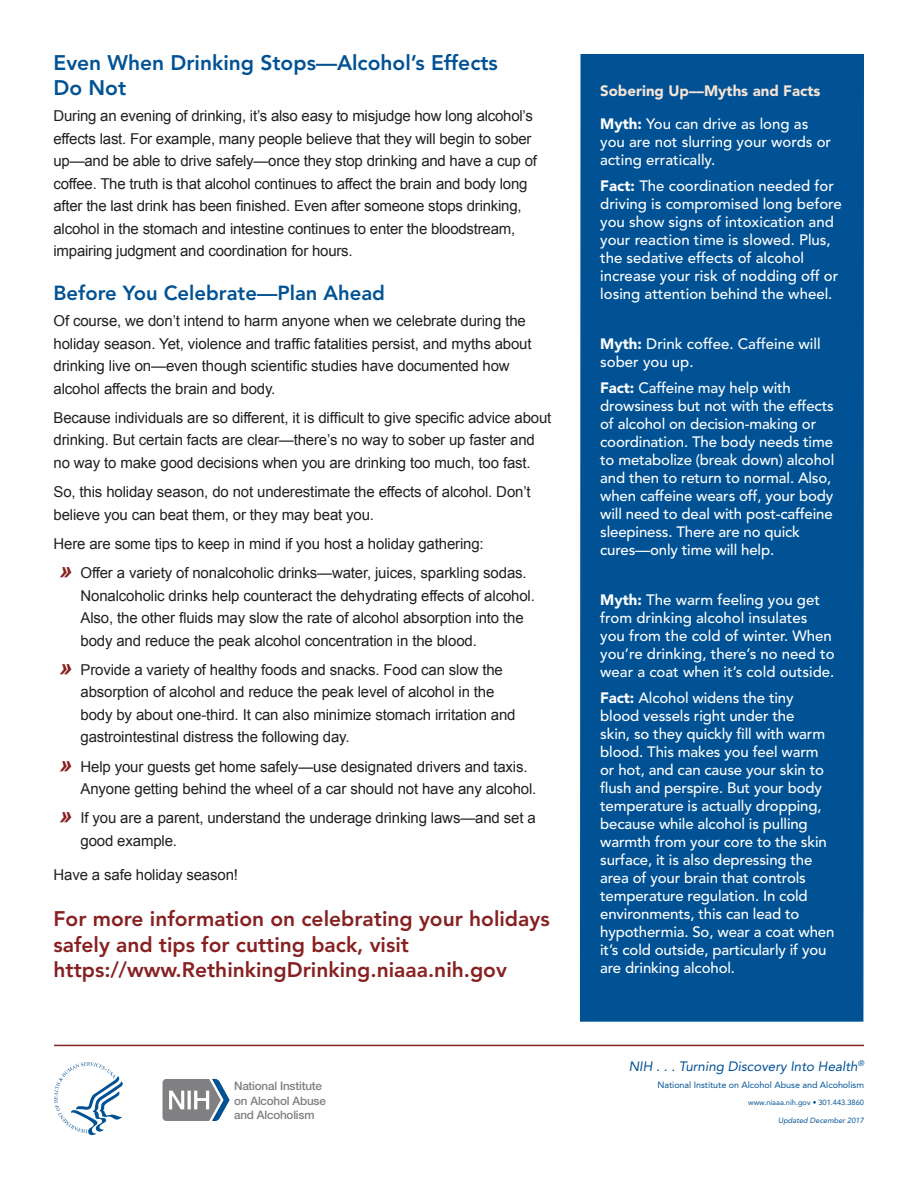
<style>
.page{position:relative;width:918px;height:1188px;background:#fff}
.page>*{position:absolute;margin:0;border:0;box-sizing:border-box;transform-origin:0 0}
.t1{font:800 21px/25.5px "Avenir";color:#872021}
.t2{font:800 21px/25.2px "Avenir";color:#005294}
.t3{font:800 20.25px "Avenir";color:#005294}
.t4{font:15px/22.5px "Arial";letter-spacing:-.01em;color:#231f20}
.t5{font:500 15px/18px "Avenir";letter-spacing:-.01em;color:#fff}
.t6{font:900 15px "Avenir";color:#f6e4d6}
.t7{font:italic 13.5px "Avenir";color:#005294}
.t8{font:500 11.7px/14.9px "Helvetica Neue";letter-spacing:-.015em;color:#808083}
.t9{font:9px "Avenir";letter-spacing:-.005em;color:#005294}
.t10{font:7.5px "Avenir";letter-spacing:-.005em;color:#005294}
.t11{font:italic 7.5px "Avenir";color:#005294}
.s1{font-weight:700;font-style:italic;font-size:22.5px;color:#872021}
.s2{font-weight:900}
</style>
<div class="page">
<hr style="left:54px;top:1045px;width:810px;height:1px;background:#872021">
<div style="left:580px;top:54px;width:284px;height:968px;background:#005294"></div>
<svg style="left:54px;top:1062px;width:69px;height:73px"></svg>
<svg style="left:163px;top:1079px;width:67px;height:42px"></svg>
<h2 class="t2" style="left:54px;top:50px;width:446px">Even When Drinking Stops—Alcohol’s Effects<br>Do Not</h2>
<p class="t4" style="left:54px;top:105px;width:485px">During an evening of drinking, it’s also easy to misjudge how long alcohol’s effects last. For example, many people believe that they will begin to sober up—and be able to drive safely—once they stop drinking and have a cup of coffee. The truth is that alcohol continues to affect the brain and body long after the last drink has been finished. Even after someone stops drinking, alcohol in the stomach and intestine continues to enter the bloodstream, impairing judgment and coordination for hours.</p>
<h2 class="t3" style="left:54px;top:281px;width:333px">Before You Celebrate—Plan Ahead</h2>
<p class="t4" style="left:54px;top:310px;width:480px">Of course, we don’t intend to harm anyone when we celebrate during the holiday season. Yet, violence and traffic fatalities persist, and myths about drinking live on—even though scientific studies have documented how alcohol affects the brain and body.</p>
<p class="t4" style="left:54px;top:407px;width:499px">Because individuals are so different, it is difficult to give specific advice about drinking. But certain facts are clear—there’s no way to sober up faster and no way to make good decisions when you are drinking too much, too fast.</p>
<p class="t4" style="left:54px;top:481px;width:479px">So, this holiday season, do not underestimate the effects of alcohol. Don’t believe you can beat them, or they may beat you.</p>
<p class="t4" style="left:54px;top:533px;width:432px">Here are some tips to keep in mind if you host a holiday gathering:</p>
<p class="t4" style="left:81px;top:562px;width:456px;text-indent:-21px"><span class="s1">»</span> Offer a variety of nonalcoholic drinks—water, juices, sparkling sodas.<br>Nonalcoholic drinks help counteract the dehydrating effects of alcohol.<br>Also, the other fluids may slow the rate of alcohol absorption into the body and reduce the peak alcohol concentration in the blood.</p>
<p class="t4" style="left:81px;top:659px;width:437px;text-indent:-21px"><span class="s1">»</span> Provide a variety of healthy foods and snacks. Food can slow the absorption of alcohol and reduce the peak level of alcohol in the body by about one-third. It can also minimize stomach irritation and gastrointestinal distress the following day.</p>
<p class="t4" style="left:81px;top:755px;width:457px;text-indent:-21px"><span class="s1">»</span> Help your guests get home safely—use designated drivers and taxis.<br>Anyone getting behind the wheel of a car should not have any alcohol.</p>
<p class="t4" style="left:81px;top:807px;width:457px;text-indent:-21px"><span class="s1">»</span> If you are a parent, understand the underage drinking laws—and set a good example.</p>
<p class="t4" style="left:54px;top:864px;width:186px">Have a safe holiday season!</p>
<p class="t1" style="left:54px;top:906px;width:498px">For more information on celebrating your holidays safely and tips for cutting back, visit https://www.RethinkingDrinking.niaaa.nih.gov</p>
<p class="t8" style="left:234px;top:1078px;width:93px">National Institute on Alcohol Abuse and Alcoholism</p>
<h3 class="t6" style="left:600px;top:81px;width:222px">Sobering Up––Myths and Facts</h3>
<p class="t5" style="left:600px;top:116px;width:232px"><span class="s2">Myth:</span> You can drive as long as you are not slurring your words or acting erratically.</p>
<p class="t5" style="left:600px;top:177px;width:243px"><span class="s2">Fact:</span> The coordination needed for driving is compromised long before you show signs of intoxication and your reaction time is slowed. Plus, the sedative effects of alcohol increase your risk of nodding off or losing attention behind the wheel.</p>
<p class="t5" style="left:600px;top:336px;width:222px"><span class="s2">Myth:</span> Drink coffee. Caffeine will sober you up.</p>
<p class="t5" style="left:600px;top:379px;width:236px"><span class="s2">Fact:</span> Caffeine may help with drowsiness but not with the effects of alcohol on decision-making or coordination. The body needs time to metabolize (break down) alcohol and then to return to normal. Also, when caffeine wears off, your body will need to deal with post-caffeine sleepiness. There are no quick cures—only time will help.</p>
<p class="t5" style="left:600px;top:591px;width:236px"><span class="s2">Myth:</span> The warm feeling you get from drinking alcohol insulates you from the cold of winter. When you’re drinking, there’s no need to wear a coat when it’s cold outside.</p>
<p class="t5" style="left:600px;top:689px;width:236px"><span class="s2">Fact:</span> Alcohol widens the tiny blood vessels right under the<br>skin, so they quickly fill with warm blood. This makes you feel warm or hot, and can cause your skin to flush and perspire. But your body temperature is actually dropping, because while alcohol is pulling warmth from your core to the skin surface, it is also depressing the area of your brain that controls temperature regulation. In cold environments, this can lead to hypothermia. So, wear a coat when it’s cold outside, particularly if you are drinking alcohol.</p>
<p class="t7" style="left:629px;top:1058px;width:237px">NIH . . . Turning Discovery Into Health<sup>®</sup></p>
<p class="t9" style="left:657px;top:1080px;width:208px">National Institute on Alcohol Abuse and Alcoholism</p>
<p class="t10" style="left:748px;top:1099px;width:117px">www.niaaa.nih.gov • 301.443.3860</p>
<p class="t11" style="left:778px;top:1116px;width:87px">Updated December 2017</p>
</div>
